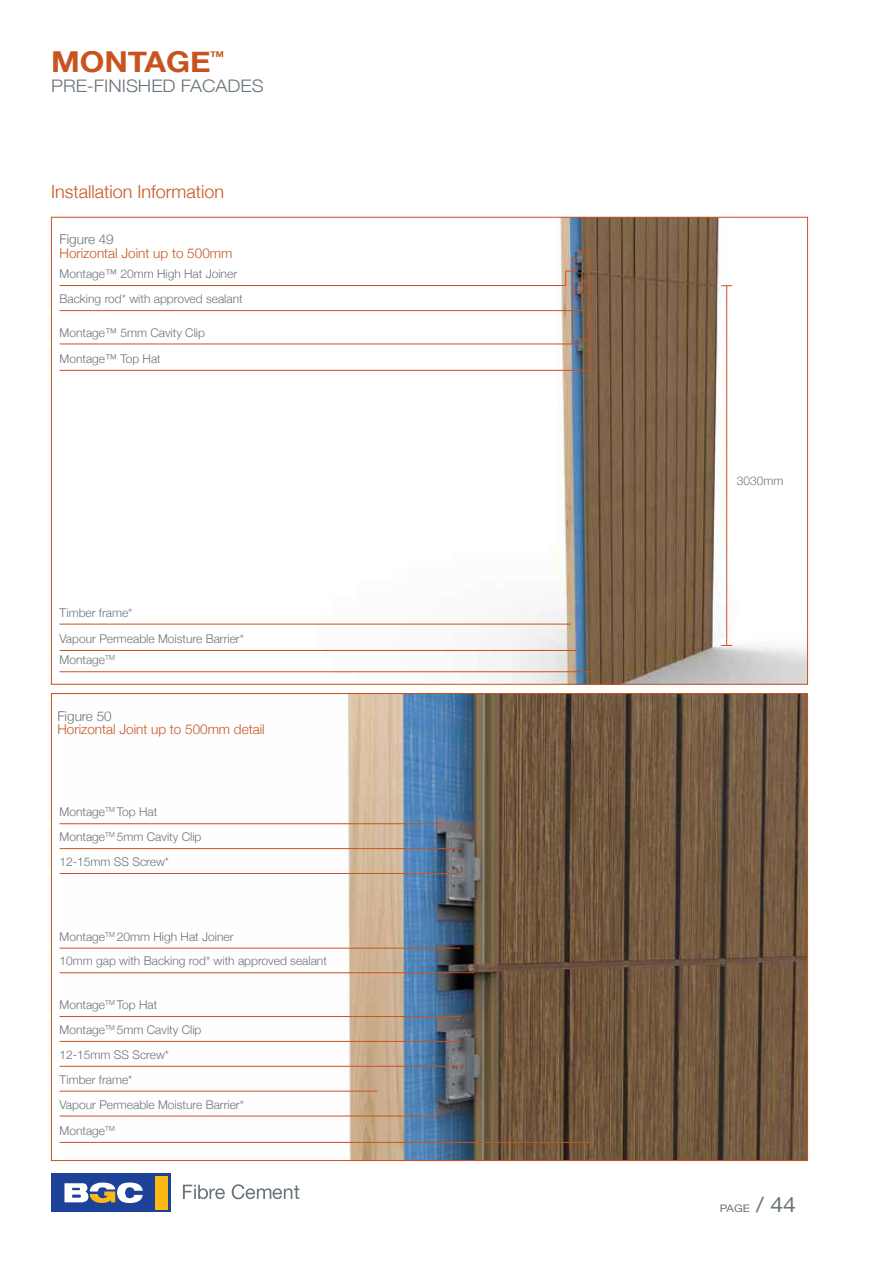
<style>
.page{position:relative;width:893px;height:1263px;background:#fff}
.page>*{position:absolute;margin:0;border:0;box-sizing:border-box;transform-origin:0 0}
.t1{font:700 28.8px "Helvetica Neue";color:#c8531f;scale:1.1 1}
.t2{font:300 18px "Helvetica Neue";color:#c8531f}
.t3{font:300 17.25px "Helvetica Neue";color:#6a747b;scale:1.1 1}
.t4{font:300 13.5px "Helvetica Neue";color:#c8531f}
.t5{font:300 13.5px "Helvetica Neue";color:#6a747b}
.t6{font:300 12px/24.6px "Helvetica Neue";color:#6a747b}
.t7{font:10.5px "Helvetica Neue LT Std";color:#6a747b;scale:1.1 1}
.t8{font:700 7.95px "Helvetica Neue";color:#c8531f;scale:1.1 1}
.s1{font-size:21px}
</style>
<div class="page">
<div style="left:51px;top:1173px;width:119px;height:39px;background:#1b4298"></div>
<div style="left:155px;top:1176px;width:13px;height:33px;background:#fdb913"></div>
<svg style="left:64px;top:1182px;width:79px;height:21px"></svg>
<svg style="left:183px;top:1185px;width:42px;height:14px"></svg>
<svg style="left:232px;top:1184px;width:67px;height:15px"></svg>
<img style="left:67px;top:695px;width:739px;height:464px">
<img style="left:262px;top:219px;width:544px;height:464px">
<hr style="left:60px;top:671px;width:532px;height:1px;background:#c8531f">
<hr style="left:60px;top:1142px;width:532px;height:1px;background:#c8531f">
<hr style="left:60px;top:1066px;width:401px;height:1px;background:#c8531f">
<hr style="left:60px;top:873px;width:401px;height:1px;background:#c8531f">
<hr style="left:60px;top:1041px;width:401px;height:1px;background:#c8531f">
<hr style="left:60px;top:848px;width:401px;height:1px;background:#c8531f">
<hr style="left:60px;top:1016px;width:401px;height:1px;background:#c8531f">
<hr style="left:60px;top:823px;width:384px;height:1px;background:#c8531f">
<hr style="left:60px;top:948px;width:401px;height:1px;background:#c8531f">
<svg style="left:59px;top:967px;width:415px;height:6px"></svg>
<svg style="left:59px;top:250px;width:531px;height:121px"></svg>
<svg style="left:59px;top:257px;width:519px;height:88px"></svg>
<hr style="left:60px;top:650px;width:518px;height:1px;background:#c8531f">
<hr style="left:60px;top:1116px;width:378px;height:1px;background:#c8531f">
<hr style="left:60px;top:624px;width:511px;height:1px;background:#c8531f">
<hr style="left:60px;top:1091px;width:317px;height:1px;background:#c8531f">
<svg style="left:572px;top:339px;width:18px;height:6px"></svg>
<svg style="left:59px;top:270px;width:531px;height:41px"></svg>
<hr style="left:726px;top:285px;width:1px;height:361px;background:#c8531f">
<h1 class="t1" style="left:51px;top:39px;width:147px">MONTAGE</h1>
<p class="t8" style="left:211px;top:48px;width:14px">TM</p>
<h3 class="t3" style="left:51px;top:72px;width:195px">PRE-FINISHED FACADES</h3>
<h2 class="t2" style="left:51px;top:177px;width:174px">Installation Information</h2>
<p class="t5" style="left:60px;top:229px;width:56px">Figure 49</p>
<p class="t4" style="left:60px;top:242px;width:174px">Horizontal Joint up to 500mm</p>
<p class="t6" style="left:60px;top:260px;width:179px">Montage™ 20mm High Hat Joiner</p>
<p class="t6" style="left:60px;top:285px;width:185px">Backing rod* with approved sealant</p>
<p class="t6" style="left:60px;top:319px;width:147px">Montage™ 5mm Cavity Clip</p>
<p class="t6" style="left:60px;top:345px;width:103px">Montage™ Top Hat</p>
<p class="t6" style="left:60px;top:599px;width:74px">Timber frame*</p>
<p class="t6" style="left:60px;top:626px;width:186px">Vapour Permeable Moisture Barrier*</p>
<p class="t6" style="left:60px;top:647px;width:57px">Montage<sup>TM</sup></p>
<p class="t5" style="left:57px;top:705px;width:56px">Figure 50</p>
<p class="t4" style="left:57px;top:718px;width:209px">Horizontal Joint up to 500mm detail</p>
<p class="t6" style="left:60px;top:799px;width:99px">Montage<sup>TM</sup> Top Hat</p>
<p class="t6" style="left:60px;top:824px;width:143px">Montage<sup>TM</sup> 5mm Cavity Clip</p>
<p class="t6" style="left:60px;top:849px;width:111px">12-15mm SS Screw*</p>
<p class="t6" style="left:60px;top:923px;width:269px">Montage<sup>TM</sup> 20mm High Hat Joiner<br>10mm gap with Backing rod* with approved sealant</p>
<p class="t6" style="left:60px;top:992px;width:99px">Montage<sup>TM</sup> Top Hat</p>
<p class="t6" style="left:60px;top:1016px;width:143px">Montage<sup>TM</sup> 5mm Cavity Clip</p>
<p class="t6" style="left:60px;top:1041px;width:111px">12-15mm SS Screw*</p>
<p class="t6" style="left:60px;top:1066px;width:74px">Timber frame*</p>
<p class="t6" style="left:60px;top:1091px;width:186px">Vapour Permeable Moisture Barrier*</p>
<p class="t6" style="left:60px;top:1117px;width:57px">Montage<sup>TM</sup></p>
<p class="t6" style="left:737px;top:467px;width:48px">3030mm</p>
<p class="t7" style="left:720px;top:1202px;width:71px">PAGE <span class="s1">/ 44</span></p>
</div>
